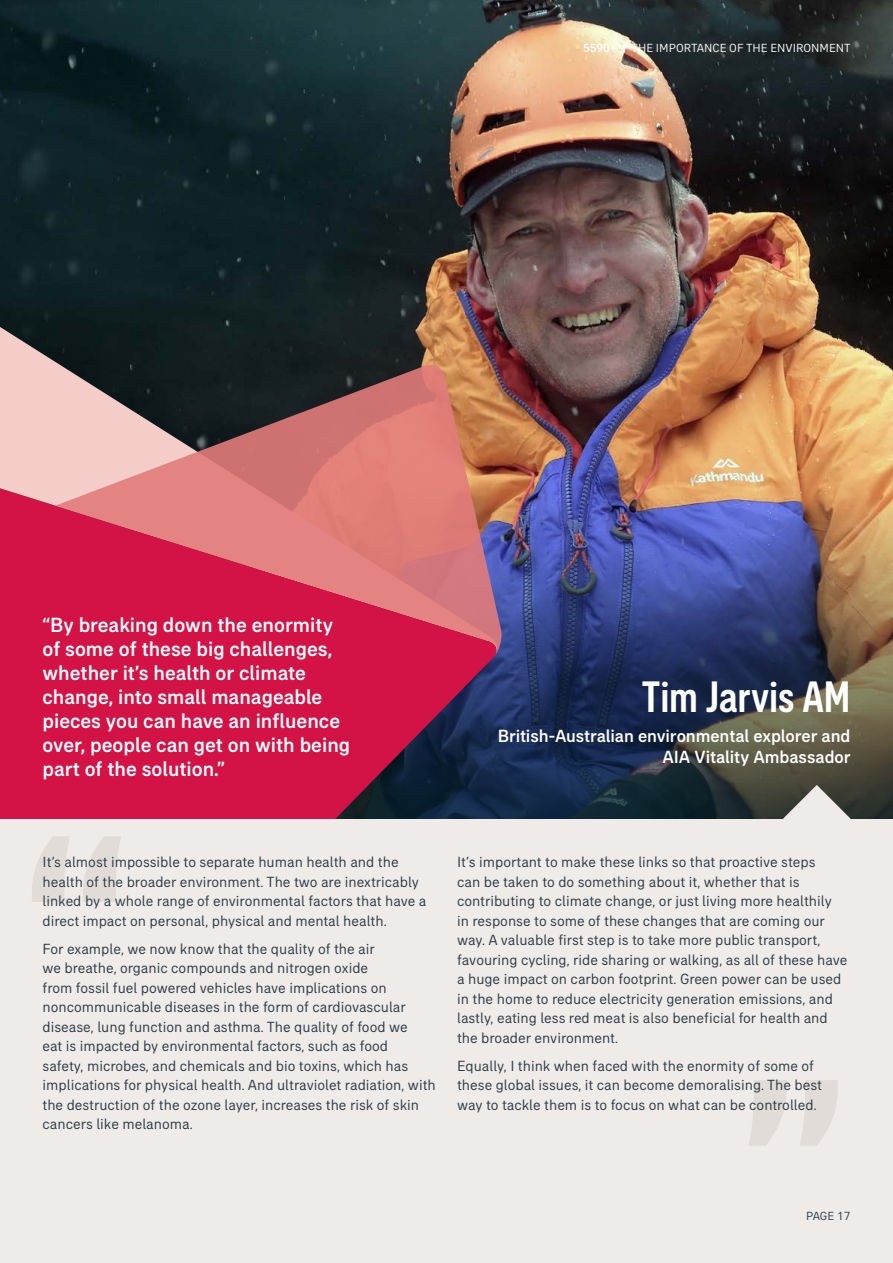
<style>
.page{position:relative;width:893px;height:1263px;background:#fff}
.page>*{position:absolute;margin:0;border:0;box-sizing:border-box;transform-origin:0 0}
.t1{font:500 condensed 45px "AIA Everest";letter-spacing:-.005em;color:#fff}
.t2{font:500 21px/24px "AIA Everest";color:#fff}
.t3{font:500 18px/21px "AIA Everest";letter-spacing:-.005em;color:#fff;text-align:right}
.t4{font:15px/19.5px "AIA Everest";color:#2c3a44}
.t5{font:12px "AIA Everest";color:#fff}
.t6{font:12px "AIA Everest";letter-spacing:-.005em;color:#2c3a44}
.s1{font-weight:500}
</style>
<div class="page">
<div style="left:0;top:819px;width:893px;height:444px;background:#eeebe9"></div>
<svg style="left:32px;top:836px;width:89px;height:66px"></svg>
<svg style="left:749px;top:1080px;width:89px;height:66px"></svg>
<img style="left:0;top:0;width:893px;height:819px">
<svg style="left:0;top:654px;width:499px;height:165px;background:#b21544"></svg>
<svg style="left:0;top:197px;width:499px;height:457px;background:#423438"></svg>
<svg style="left:55px;top:365px;width:446px;height:293px;background:#c05965"></svg>
<svg style="left:783px;top:785px;width:67px;height:34px;background:#95958f"></svg>
<p class="t5" style="left:583px;top:41px;width:269px"><span class="s1">5590+</span> | Th e importance of th e environm ent</p>
<h2 class="t2" style="left:43px;top:612px;width:309px">“By breaking down the enormity of some of these big challenges, whether it’s health or climate change, into small manageable pieces you can have an influence over, people can get on with being part of the solution.”</h2>
<h1 class="t1" style="left:642px;top:671px;width:210px">Tim Jarvis AM</h1>
<p class="t3" style="left:498px;top:725px;width:354px">British-Australian environmental explorer and<br>AIA Vitality Ambassador</p>
<p class="t4" style="left:43px;top:852px;width:385px">It’s almost impossible to separate human health and the health of the broader environment. The two are inextricably linked by a whole range of environmental factors that have a direct impact on personal, physical and mental health.</p>
<p class="t4" style="left:43px;top:939px;width:395px">For example, we now know that the quality of the air<br>we breathe, organic compounds and nitrogen oxide<br>from fossil fuel powered vehicles have implications on noncommunicable diseases in the form of cardiovascular disease, lung function and asthma. The quality of food we<br>eat is impacted by environmental factors, such as food<br>safety, microbes, and chemicals and bio toxins, which has implications for physical health. And ultraviolet radiation, with the destruction of the ozone layer, increases the risk of skin cancers like melanoma.</p>
<p class="t4" style="left:457px;top:852px;width:392px">It’s important to make these links so that proactive steps<br>can be taken to do something about it, whether that is contributing to climate change, or just living more healthily<br>in response to some of these changes that are coming our way. A valuable first step is to take more public transport, favouring cycling, ride sharing or walking, as all of these have a huge impact on carbon footprint. Green power can be used in the home to reduce electricity generation emissions, and lastly, eating less red meat is also beneficial for health and the broader environment.</p>
<p class="t4" style="left:457px;top:1056px;width:366px">Equally, I think when faced with the enormity of some of these global issues, it can become demoralising. The best way to tackle them is to focus on what can be controlled.</p>
<p class="t6" style="left:806px;top:1209px;width:46px">PAGE 17</p>
</div>
